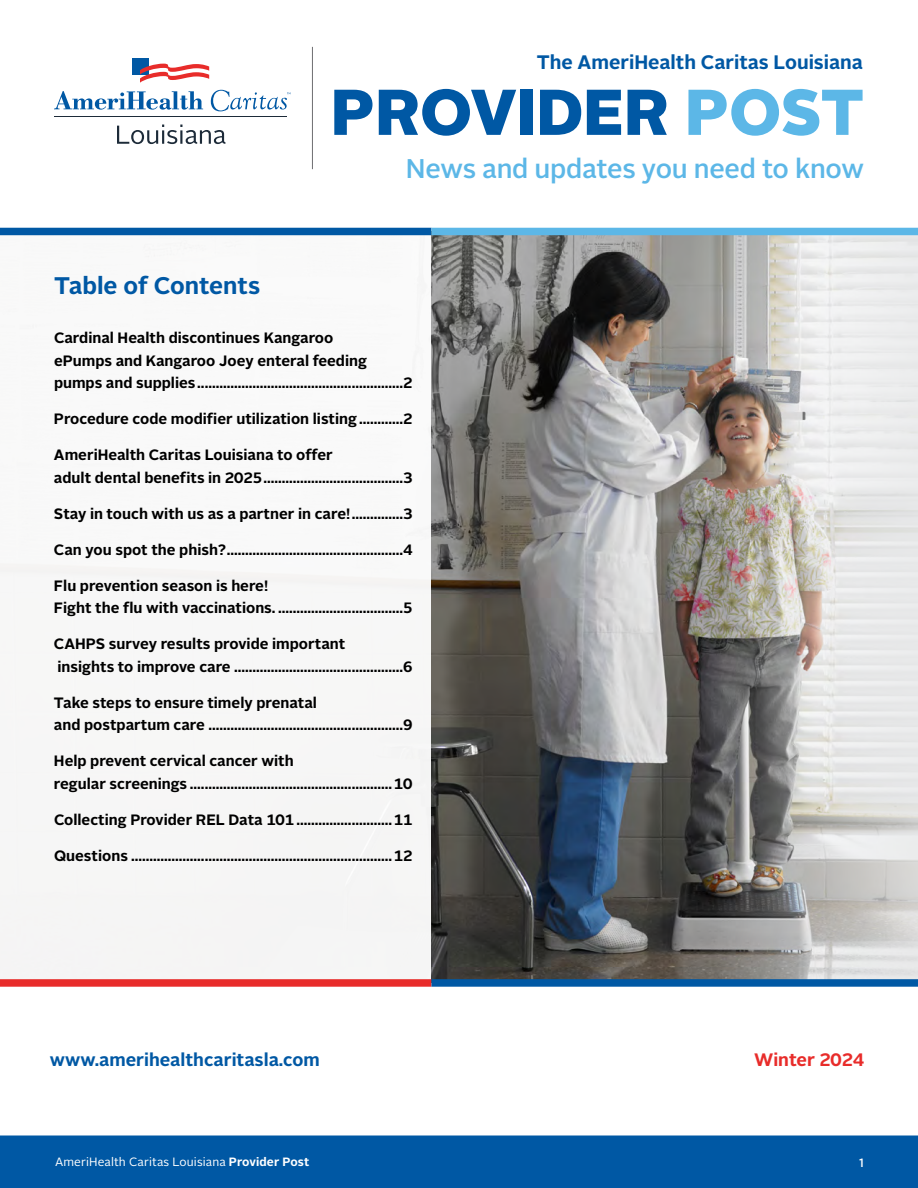
<style>
.page{position:relative;width:918px;height:1188px;background:#fff}
.page>*{position:absolute;margin:0;border:0;box-sizing:border-box;transform-origin:0 0}
.t1{font:900 64.5px "Alright Sans";color:#0058a4}
.t2{font:500 27px "Alright Sans";letter-spacing:-.01em;color:#5cb7e7}
.t3{font:700 24px "Alright Sans";color:#0058a4}
.t4{font:700 19.5px "Alright Sans";color:#0058a4}
.t5{font:700 18px "Alright Sans";color:#0058a4}
.Body_Copy{font:700 18px "Alright Sans";color:#e82c2a}
.t6{font:700 15px/22.5px "Alright Sans";color:#000}
.t7{font:12px "Alright Sans";letter-spacing:.01em;color:#fff}
.t8{font:500 12px "Alright Sans";color:#fff}
.s1{color:#5cb7e7}
.s2{font-weight:700}
</style>
<div class="page">
<div style="left:0;top:1136px;width:918px;height:52px;background:#0058a4"></div>
<img style="left:431px;top:235px;width:487px;height:744px">
<div style="left:132px;top:58px;width:16px;height:16px;background:#0058a4"></div>
<svg style="left:140px;top:64px;width:69px;height:19px"></svg>
<svg style="left:54px;top:91px;width:149px;height:19px"></svg>
<svg style="left:117px;top:125px;width:108px;height:19px"></svg>
<hr style="left:54px;top:116px;width:233px;height:1px;background:#1d2b39">
<svg style="left:211px;top:90px;width:80px;height:21px"></svg>
<hr style="left:312px;top:47px;width:1px;height:122px;background:#6d6e71">
<div style="left:0;top:207px;width:431px;height:787px;background:#f7f7f7"></div>
<div style="left:0;top:228px;width:431px;height:7px;background:#0058a4"></div>
<div style="left:431px;top:228px;width:487px;height:7px;background:#5cb7e7"></div>
<div style="left:0;top:979px;width:431px;height:8px;background:#e82c2a"></div>
<div style="left:431px;top:979px;width:487px;height:8px;background:#0058a4"></div>
<p class="t4" style="left:537px;top:48px;width:328px">The AmeriHealth Caritas Louisiana</p>
<p class="t1" style="left:331px;top:66px;width:535px">PROVIDER <span class="s1">POST</span></p>
<p class="t2" style="left:406px;top:149px;width:460px">News and updates you need to know</p>
<p class="t3" style="left:54px;top:268px;width:208px">Table of Contents</p>
<p class="t6" style="left:54px;top:327px;width:360px">Cardinal Health discontinues Kangaroo<br>ePumps and Kangaroo Joey enteral feeding pumps and supplies........................................................2</p>
<p class="t6" style="left:54px;top:408px;width:360px">Procedure code modifier utilization listing............2</p>
<p class="t6" style="left:54px;top:444px;width:360px">AmeriHealth Caritas Louisiana to offer<br>adult dental benefits in 2025......................................3</p>
<p class="t6" style="left:54px;top:502px;width:360px">Stay in touch with us as a partner in care!..............3</p>
<p class="t6" style="left:54px;top:538px;width:360px">Can you spot the phish?................................................4</p>
<p class="t6" style="left:54px;top:574px;width:360px">Flu prevention season is here!<br>Fight the flu with vaccinations. ..................................5</p>
<p class="t6" style="left:54px;top:633px;width:360px">CAHPS survey results provide important<br>insights to improve care ..............................................6</p>
<p class="t6" style="left:54px;top:691px;width:360px">Take steps to ensure timely prenatal<br>and postpartum care .....................................................9</p>
<p class="t6" style="left:54px;top:750px;width:360px">Help prevent cervical cancer with<br>regular screenings .......................................................10</p>
<p class="t6" style="left:54px;top:808px;width:360px">Collecting Provider REL Data 101..........................11</p>
<p class="t6" style="left:54px;top:844px;width:360px">Questions .......................................................................12</p>
<p class="t5" style="left:50px;top:1048px;width:271px">www.amerihealthcaritasla.com</p>
<p class="Body_Copy" style="left:754px;top:1048px;width:111px">Winter 2024</p>
<p class="t7" style="left:55px;top:1154px;width:256px">AmeriHealth Caritas Louisiana <span class="s2">Provider Post</span></p>
<p class="t8" style="left:859px;top:1154px;width:6px">1</p>
</div>
